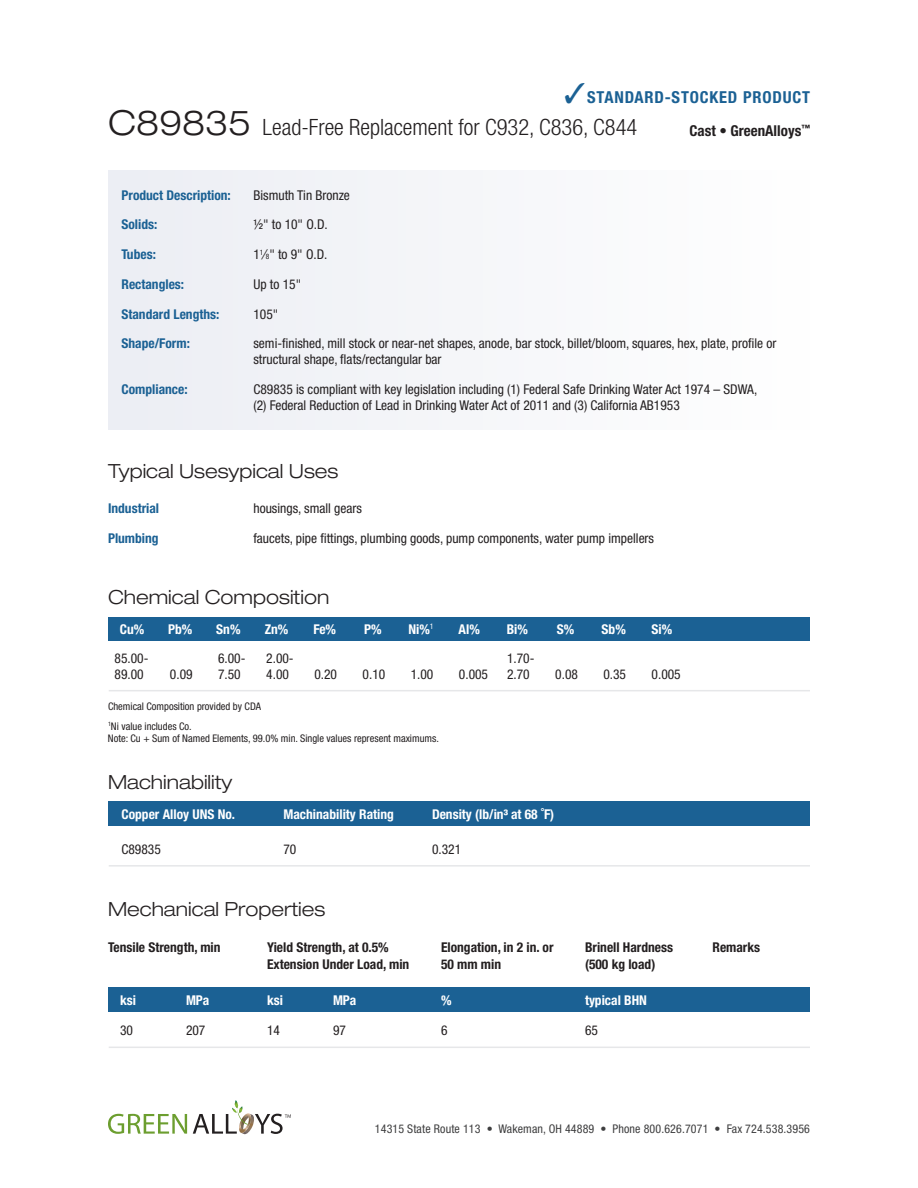
<style>
.page{position:relative;width:918px;height:1188px;background:#fff}
.page>*{position:absolute;margin:0;border:0;box-sizing:border-box;transform-origin:0 0}
.t1{font:300 condensed 22.5px "Helvetica Neue";color:#231f20}
.t2{font:300 expanded 19.5px "Helvetica Neue";color:#231f20}
.t3{font:700 condensed 16.5px "Helvetica Neue";letter-spacing:.05em;color:#1b6194}
.t4{font:700 condensed 15px "Helvetica Neue";color:#231f20}
.t5{font:condensed 13.5px/16.5px "Helvetica Neue";color:#231f20}
.t6{font:700 condensed 13.5px "Helvetica Neue";color:#231f20}
.t7{font:700 condensed 13.5px "Helvetica Neue";color:#fff}
.t8{font:700 condensed 13.5px "Helvetica Neue";color:#1b6194}
.t9{font:condensed 12px "Helvetica Neue";letter-spacing:.01em;color:#3e3e3f}
.t10{font:condensed 10.5px/19.4px "Helvetica Neue";color:#231f20}
.s1{font-stretch:expanded;font-size:34.5px}
.s2{font-size:7.35px}
</style>
<div class="page">
<svg style="left:108px;top:1114px;width:79px;height:20px"></svg>
<svg style="left:193px;top:1100px;width:98px;height:35px"></svg>
<div style="left:109px;top:170px;width:701px;height:260px;background:#f5f6f9"></div>
<div style="left:109px;top:988px;width:701px;height:24px;background:#1b6194"></div>
<div style="left:109px;top:802px;width:701px;height:24px;background:#1b6194"></div>
<div style="left:109px;top:617px;width:701px;height:23px;background:#1b6194"></div>
<hr style="left:109px;top:690px;width:701px;height:1px;background:#e6e7e9">
<hr style="left:109px;top:1047px;width:701px;height:1px;background:#e6e7e9">
<hr style="left:109px;top:865px;width:701px;height:2px;background:#e6e7e9">
<p class="t3" style="left:564px;top:87px;width:247px">✓STANDARD-STOCKED PRODUCT</p>
<h1 class="t1" style="left:108px;top:114px;width:531px"><span class="s1">C89835</span> Lead-Free Replacement for C932, C836, C844</h1>
<p class="t4" style="left:689px;top:122px;width:122px">Cast • GreenAlloys<sup>™</sup></p>
<p class="t8" style="left:122px;top:187px;width:111px">Product Description:</p>
<p class="t5" style="left:254px;top:187px;width:98px">Bismuth Tin Bronze</p>
<p class="t8" style="left:122px;top:217px;width:37px">Solids:</p>
<p class="t5" style="left:254px;top:216px;width:76px">½" to 10" O.D.</p>
<p class="t8" style="left:122px;top:246px;width:36px">Tubes:</p>
<p class="t5" style="left:254px;top:246px;width:76px">1<sup>1</sup>⁄<span class="s2">8</span>" to 9" O.D.</p>
<p class="t8" style="left:121px;top:276px;width:64px">Rectangles:</p>
<p class="t5" style="left:253px;top:276px;width:49px">Up to 15"</p>
<p class="t8" style="left:121px;top:306px;width:99px">Standard Lengths:</p>
<p class="t5" style="left:253px;top:305px;width:26px">105"</p>
<p class="t8" style="left:121px;top:335px;width:70px">Shape/Form:</p>
<p class="t5" style="left:253px;top:335px;width:524px">semi-finished, mill stock or near-net shapes, anode, bar stock, billet/bloom, squares, hex, plate, profile or structural shape, flats/rectangular bar</p>
<p class="t8" style="left:121px;top:381px;width:68px">Compliance:</p>
<p class="t5" style="left:253px;top:381px;width:505px">C89835 is compliant with key legislation including (1) Federal Safe Drinking Water Act 1974 – SDWA, (2) Federal Reduction of Lead in Drinking Water Act of 2011 and (3) California AB1953</p>
<h2 class="t2" style="left:108px;top:459px;width:232px">Typical Usesypical Uses</h2>
<p class="t8" style="left:108px;top:500px;width:53px">Industrial</p>
<p class="t5" style="left:254px;top:500px;width:110px">housings, small gears</p>
<p class="t8" style="left:108px;top:530px;width:52px">Plumbing</p>
<p class="t5" style="left:254px;top:530px;width:402px">faucets, pipe fittings, plumbing goods, pump components, water pump impellers</p>
<h2 class="t2" style="left:108px;top:585px;width:223px">Chemical Composition</h2>
<p class="t7" style="left:120px;top:621px;width:26px">Cu%</p>
<p class="t7" style="left:168px;top:621px;width:26px">Pb%</p>
<p class="t7" style="left:216px;top:621px;width:26px">Sn%</p>
<p class="t7" style="left:265px;top:621px;width:25px">Zn%</p>
<p class="t7" style="left:313px;top:621px;width:24px">Fe%</p>
<p class="t7" style="left:364px;top:621px;width:19px">P%</p>
<p class="t7" style="left:408px;top:621px;width:27px">Ni%<sup>1</sup></p>
<p class="t7" style="left:459px;top:621px;width:23px">Al%</p>
<p class="t7" style="left:507px;top:621px;width:23px">Bi%</p>
<p class="t7" style="left:557px;top:621px;width:19px">S%</p>
<p class="t7" style="left:602px;top:621px;width:26px">Sb%</p>
<p class="t7" style="left:652px;top:621px;width:22px">Si%</p>
<p class="t5" style="left:115px;top:650px;width:35px">85.00-<br>89.00</p>
<p class="t5" style="left:218px;top:650px;width:29px">6.00-<br>7.50</p>
<p class="t5" style="left:266px;top:650px;width:29px">2.00-<br>4.00</p>
<p class="t5" style="left:507px;top:650px;width:29px">1.70-<br>2.70</p>
<p class="t5" style="left:170px;top:666px;width:24px">0.09</p>
<p class="t5" style="left:314px;top:666px;width:24px">0.20</p>
<p class="t5" style="left:363px;top:666px;width:24px">0.10</p>
<p class="t5" style="left:411px;top:666px;width:24px">1.00</p>
<p class="t5" style="left:459px;top:666px;width:31px">0.005</p>
<p class="t5" style="left:555px;top:666px;width:24px">0.08</p>
<p class="t5" style="left:603px;top:666px;width:24px">0.35</p>
<p class="t5" style="left:652px;top:666px;width:31px">0.005</p>
<p class="t10" style="left:108px;top:697px;width:155px">Chemical Composition provided by CDA<br><sup>1</sup>Ni value includes Co.</p>
<p class="t10" style="left:108px;top:729px;width:332px">Note: Cu + Sum of Named Elements, 99.0% min. Single values represent maximums.</p>
<h2 class="t2" style="left:108px;top:770px;width:126px">Machinability</h2>
<p class="t7" style="left:122px;top:806px;width:115px">Copper Alloy UNS No.</p>
<p class="t7" style="left:284px;top:806px;width:112px">Machinability Rating</p>
<p class="t7" style="left:432px;top:806px;width:124px">Density (lb/in³ at 68 ˚F)</p>
<p class="t5" style="left:122px;top:841px;width:41px">C89835</p>
<p class="t5" style="left:284px;top:841px;width:14px">70</p>
<p class="t5" style="left:432px;top:841px;width:31px">0.321</p>
<h2 class="t2" style="left:108px;top:897px;width:219px">Mechanical Properties</h2>
<p class="t6" style="left:108px;top:939px;width:114px">Tensile Strength, min</p>
<p class="t6" style="left:267px;top:939px;width:123px">Yield Strength, at 0.5%</p>
<p class="t6" style="left:441px;top:939px;width:114px">Elongation, in 2 in. or</p>
<p class="t6" style="left:585px;top:939px;width:90px">Brinell Hardness</p>
<p class="t6" style="left:713px;top:939px;width:49px">Remarks</p>
<p class="t6" style="left:267px;top:956px;width:144px">Extension Under Load, min</p>
<p class="t6" style="left:441px;top:956px;width:62px">50 mm min</p>
<p class="t6" style="left:585px;top:956px;width:72px">(500 kg load)</p>
<p class="t7" style="left:120px;top:992px;width:17px">ksi</p>
<p class="t7" style="left:186px;top:992px;width:25px">MPa</p>
<p class="t7" style="left:267px;top:992px;width:17px">ksi</p>
<p class="t7" style="left:333px;top:992px;width:25px">MPa</p>
<p class="t7" style="left:441px;top:992px;width:12px">%</p>
<p class="t7" style="left:585px;top:992px;width:63px">typical BHN</p>
<p class="t5" style="left:120px;top:1022px;width:14px">30</p>
<p class="t5" style="left:186px;top:1022px;width:21px">207</p>
<p class="t5" style="left:267px;top:1022px;width:14px">14</p>
<p class="t5" style="left:333px;top:1022px;width:14px">97</p>
<p class="t5" style="left:441px;top:1022px;width:8px">6</p>
<p class="t5" style="left:585px;top:1022px;width:14px">65</p>
<p class="t9" style="left:375px;top:1122px;width:437px">14315 State Route 113 • Wakeman, OH 44889 • Phone 800.626.7071 • Fax 724.538.3956</p>
</div>
